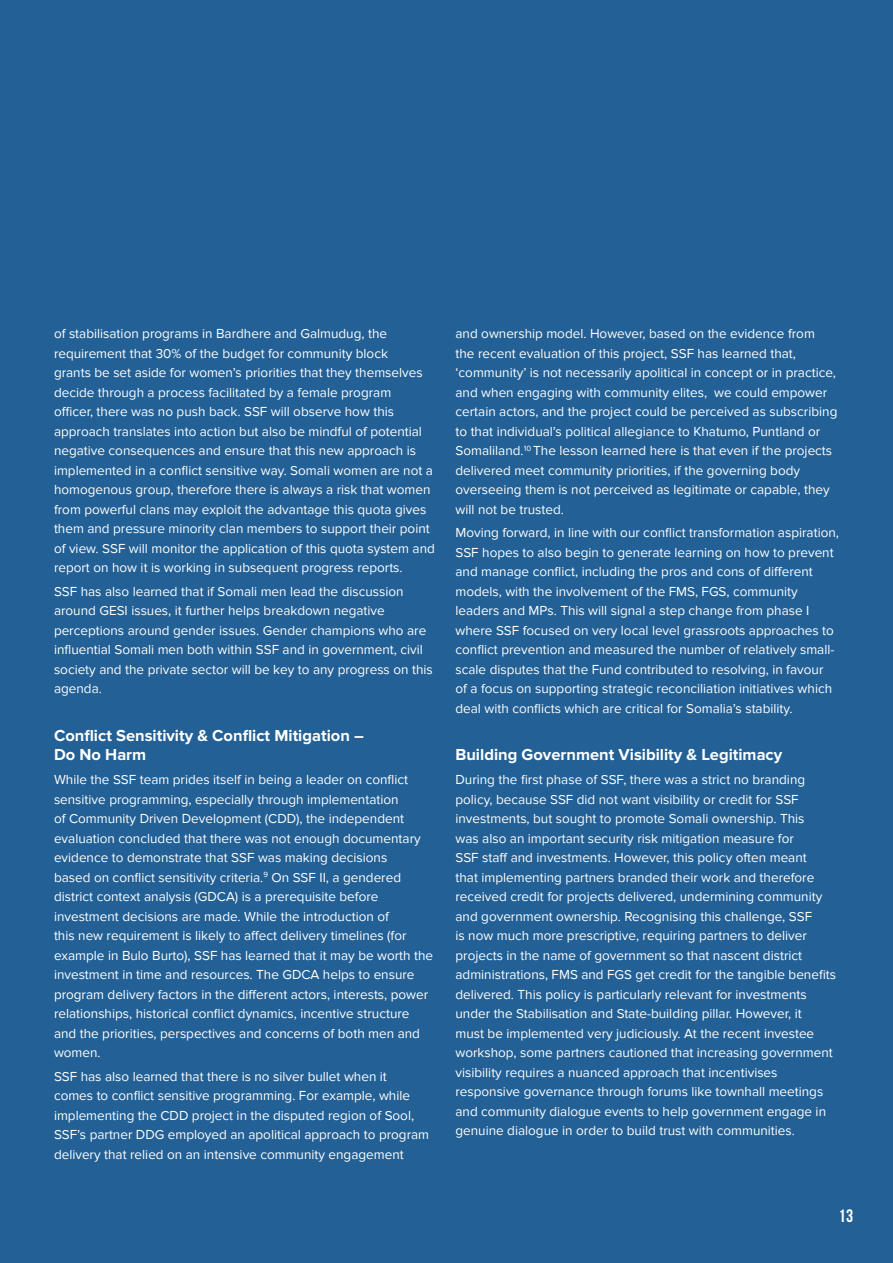
<style>
.page{position:relative;width:893px;height:1263px;background:#226095}
.page>*{position:absolute;margin:0;border:0;box-sizing:border-box;transform-origin:0 0}
.t1{font:700 18px "Bebas Neue";color:#fff}
.t2{font:700 16.5px/19.5px "Proxima Nova";color:#fff}
.t3{font:13.5px/19.5px "Proxima Nova";color:#fff}
</style>
<div class="page">
<p class="t3" style="left:54px;top:324px;width:382px">of stabilisation programs in Bardhere and Galmudug, the requirement that 30% of the budget for community block<br>grants be set aside for women’s priorities that they themselves decide through a process facilitated by a female program<br>officer, there was no push back. SSF will observe how this approach translates into action but also be mindful of potential negative consequences and ensure that this new approach is implemented in a conflict sensitive way. Somali women are not a homogenous group, therefore there is always a risk that women from powerful clans may exploit the advantage this quota gives them and pressure minority clan members to support their point of view. SSF will monitor the application of this quota system and report on how it is working in subsequent progress reports.</p>
<p class="t3" style="left:54px;top:582px;width:380px">SSF has also learned that if Somali men lead the discussion around GESI issues, it further helps breakdown negative perceptions around gender issues. Gender champions who are influential Somali men both within SSF and in government, civil society and the private sector will be key to any progress on this agenda.</p>
<p class="t2" style="left:54px;top:726px;width:311px">Conflict Sensitivity &amp; Conflict Mitigation –<br>Do No Harm</p>
<p class="t3" style="left:54px;top:770px;width:381px">While the SSF team prides itself in being a leader on conflict sensitive programming, especially through implementation<br>of Community Driven Development (CDD), the independent evaluation concluded that there was not enough documentary evidence to demonstrate that SSF was making decisions<br>based on conflict sensitivity criteria.<sup>9</sup> On SSF II, a gendered district context analysis (GDCA) is a prerequisite before investment decisions are made. While the introduction of<br>this new requirement is likely to affect delivery timelines (for example in Bulo Burto), SSF has learned that it may be worth the investment in time and resources. The GDCA helps to ensure program delivery factors in the different actors, interests, power relationships, historical conflict dynamics, incentive structure and the priorities, perspectives and concerns of both men and women.</p>
<p class="t3" style="left:54px;top:1067px;width:377px">SSF has also learned that there is no silver bullet when it comes to conflict sensitive programming. For example, while implementing the CDD project in the disputed region of Sool, SSF’s partner DDG employed an apolitical approach to program delivery that relied on an intensive community engagement</p>
<p class="t3" style="left:455px;top:324px;width:383px">and ownership model. However, based on the evidence from<br>the recent evaluation of this project, SSF has learned that, ‘community’ is not necessarily apolitical in concept or in practice, and when engaging with community elites, we could empower certain actors, and the project could be perceived as subscribing to that individual’s political allegiance to Khatumo, Puntland or Somaliland.<sup>10</sup> The lesson learned here is that even if the projects delivered meet community priorities, if the governing body overseeing them is not perceived as legitimate or capable, they will not be trusted.</p>
<p class="t3" style="left:455px;top:523px;width:385px">Moving forward, in line with our conflict transformation aspiration, SSF hopes to also begin to generate learning on how to prevent and manage conflict, including the pros and cons of different models, with the involvement of the FMS, FGS, community leaders and MPs. This will signal a step change from phase I where SSF focused on very local level grassroots approaches to conflict prevention and measured the number of relatively small&shy;scale disputes that the Fund contributed to resolving, in favour<br>of a focus on supporting strategic reconciliation initiatives which deal with conflicts which are critical for Somalia’s stability.</p>
<p class="t2" style="left:455px;top:745px;width:328px">Building Government Visibility &amp; Legitimacy</p>
<p class="t3" style="left:455px;top:770px;width:382px">During the first phase of SSF, there was a strict no branding policy, because SSF did not want visibility or credit for SSF investments, but sought to promote Somali ownership. This<br>was also an important security risk mitigation measure for<br>SSF staff and investments. However, this policy often meant<br>that implementing partners branded their work and therefore received credit for projects delivered, undermining community and government ownership. Recognising this challenge, SSF<br>is now much more prescriptive, requiring partners to deliver projects in the name of government so that nascent district administrations, FMS and FGS get credit for the tangible benefits delivered. This policy is particularly relevant for investments under the Stabilisation and State-building pillar. However, it<br>must be implemented very judiciously. At the recent investee workshop, some partners cautioned that increasing government visibility requires a nuanced approach that incentivises responsive governance through forums like townhall meetings and community dialogue events to help government engage in genuine dialogue in order to build trust with communities.</p>
<h1 class="t1" style="left:838px;top:1206px;width:16px">13</h1>
</div>
